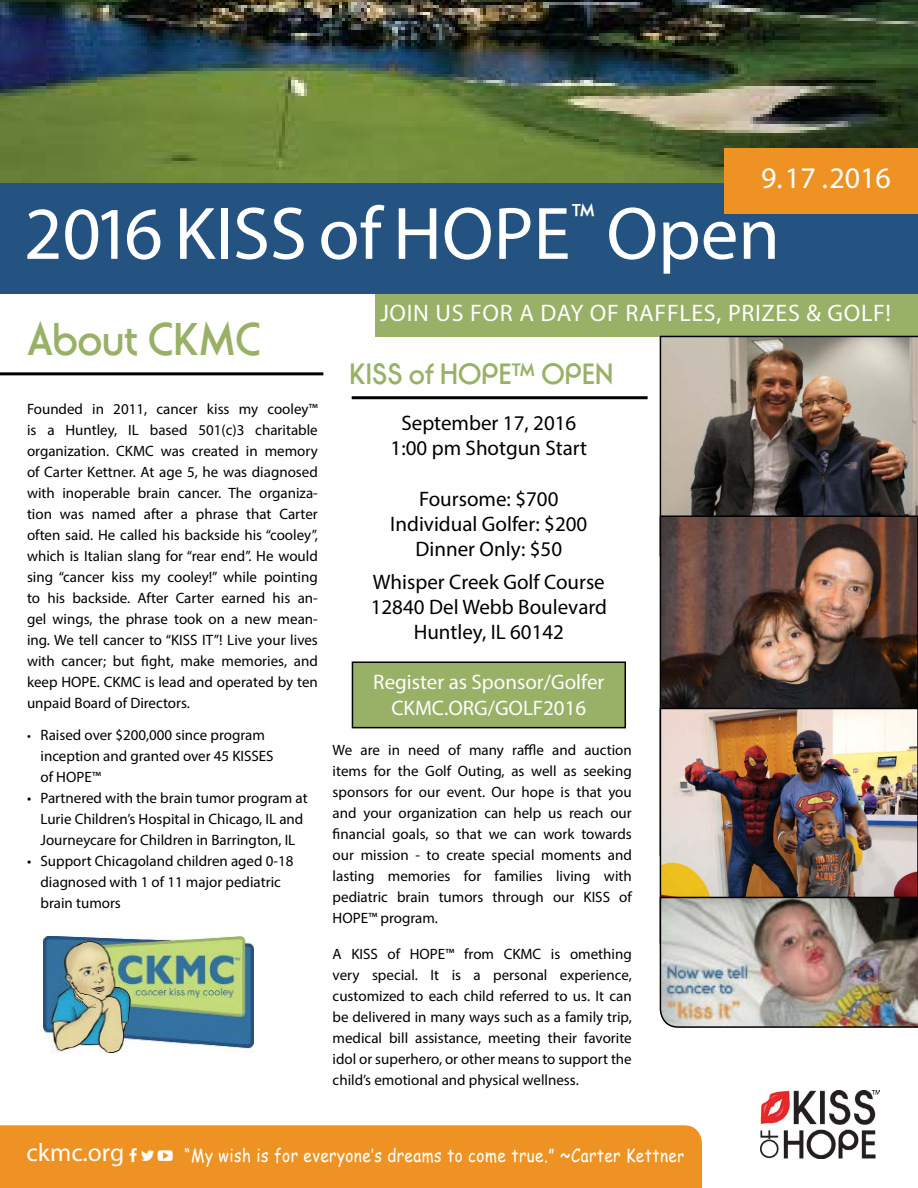
<style>
.page{position:relative;width:918px;height:1188px;background:#fff}
.page>*{position:absolute;margin:0;border:0;box-sizing:border-box;transform-origin:0 0}
.t1{font:75px "Myriad Pro";color:#fff}
.t2{font:48px "Ronda EF";color:#98b166}
.t3{font:30.75px "Ronda EF";color:#98b166}
.t4{font:30px "Myriad Pro";color:#fff}
.t5{font:30px "Ronda EF";color:#fff}
.t6{font:25.5px "Myriad Pro";color:#fff}
.t7{font:24px "Myriad Pro";letter-spacing:.03em;color:#fff}
.t8{font:21px/25.2px "Myriad Pro";color:#000;text-align:center}
.t9{font:21px/25.2px "Myriad Pro";color:#fff;text-align:center}
.t10{font:18px "Comic Sans MS";letter-spacing:.03em;color:#fff;scale:.85 1}
.t11{font:15px/21px "Myriad Pro";color:#000;text-align:justify}
.s1{font-size:13.5px}
.s2{font-size:21px}
.s3{font-size:16.5px}
</style>
<div class="page">
<div style="left:352px;top:662px;width:273px;height:66px;background:#98b166"></div>
<div style="left:352px;top:662px;width:274px;height:66px;border:2px solid #000"></div>
<div style="left:376px;top:280px;width:542px;height:56px;background:#98b166"></div>
<hr style="left:352px;top:396px;width:296px;height:3px;background:#000">
<img style="left:0;top:0;width:918px;height:184px">
<div style="left:0;top:184px;width:918px;height:110px;background:#255381"></div>
<div style="left:725px;top:148px;width:193px;height:66px;background:#ee9323"></div>
<hr style="left:0;top:372px;width:323px;height:3px;background:#000">
<div style="left:0;top:1125px;width:702px;height:63px;background:#ee9323"></div>
<img style="left:660px;top:336px;width:258px;height:179px">
<img style="left:663px;top:518px;width:252px;height:190px">
<div style="left:660px;top:515px;width:258px;height:341px;border:2px solid #000"></div>
<img style="left:663px;top:711px;width:252px;height:185px">
<div style="left:660px;top:708px;width:258px;height:236px;border:2px solid #000"></div>
<img style="left:43px;top:936px;width:211px;height:116px">
<img style="left:659px;top:896px;width:259px;height:132px">
<img style="left:761px;top:1090px;width:118px;height:68px">
<svg style="left:130px;top:1149px;width:43px;height:13px"></svg>
<h3 class="t4" style="left:761px;top:160px;width:131px">9.17 .2016</h3>
<h1 class="t1" style="left:24px;top:187px;width:548px">2016 KISS of HOPE</h1>
<h3 class="t5" style="left:572px;top:199px;width:24px">™</h3>
<h1 class="t1" style="left:606px;top:187px;width:175px">Open</h1>
<h2 class="t2" style="left:27px;top:314px;width:235px">About CKMC</h2>
<p class="t11" style="left:27px;top:398px;width:292px">Founded in 2011, cancer kiss my cooley™ is a Huntley, IL based 501(c)3 charitable organization. CKMC was created in memory of Carter Kettner. At age 5, he was diagnosed with inoperable brain cancer. The organiza&shy;tion was named after a phrase that Carter often said. He called his backside his “cooley”, which is Italian slang for “rear end”. He would sing “cancer kiss my cooley!” while pointing to his backside. After Carter earned his an&shy;gel wings, the phrase took on a new mean&shy;ing. We tell cancer to “KISS IT”! Live your lives with cancer; but fight, make memories, and keep HOPE. CKMC is lead and operated by ten unpaid Board of Directors.</p>
<p class="t11" style="left:40px;top:724px;width:235px;text-align:left;text-indent:-14px"><span class="s1">•</span> Raised over $200,000 since program inception and granted over 45 KISSES of HOPE™</p>
<p class="t11" style="left:40px;top:787px;width:269px;text-align:left;text-indent:-14px">• Partnered with the brain tumor program at<br>Lurie Children’s Hospital in Chicago, IL and<br>Journeycare for Children in Barrington, IL</p>
<p class="t11" style="left:40px;top:850px;width:255px;text-align:left;text-indent:-14px">• Support Chicagoland children aged 0-18 diagnosed with 1 of 11 major pediatric brain tumors</p>
<h3 class="t7" style="left:380px;top:298px;width:512px">JOIN US FOR A DAY OF RAFFLES, PRIZES &amp; GOLF!</h3>
<h3 class="t3" style="left:350px;top:358px;width:265px">KISS of HOPE™ OPEN</h3>
<h3 class="t8" style="left:391px;top:410px;width:198px">September 17, 2016<br>1:00 pm Shotgun Start</h3>
<h3 class="t8" style="left:390px;top:486px;width:199px">Foursome: $700<br>Individual Golfer: $200<br>Dinner Only: $50</h3>
<h3 class="t8" style="left:371px;top:569px;width:238px">Whisper Creek Golf Course<br>12840 Del Webb Boulevard<br>Huntley, IL 60142</h3>
<h3 class="t9" style="left:373px;top:669px;width:233px">Register as Sponsor/Golfer<br>CKMC.ORG/GOLF2016</h3>
<p class="t11" style="left:333px;top:739px;width:301px">We are in need of many raffle and auction items for the Golf Outing, as well as seeking sponsors for our event. Our hope is that you and your organization can help us reach our financial goals, so that we can work towards our mission - to create special moments and lasting memories for families living with pediatric brain tumors through our KISS of HOPE™ program.</p>
<p class="t11" style="left:333px;top:943px;width:301px">A KISS of HOPE™ from CKMC is omething very special. It is a personal experience, customized to each child referred to us. It can be delivered in many ways such as a family trip, medical bill assistance, meeting their favorite idol or superhero, or other means to support the child’s emotional and physical wellness.</p>
<h3 class="t6" style="left:26px;top:1137px;width:99px">ckmc.org</h3>
<p class="t10" style="left:185px;top:1142px;width:589px">“My wish is for everyone’s dreams to come true.” <span class="s2">~</span>Carter Kettne<span class="s3">r</span></p>
</div>
